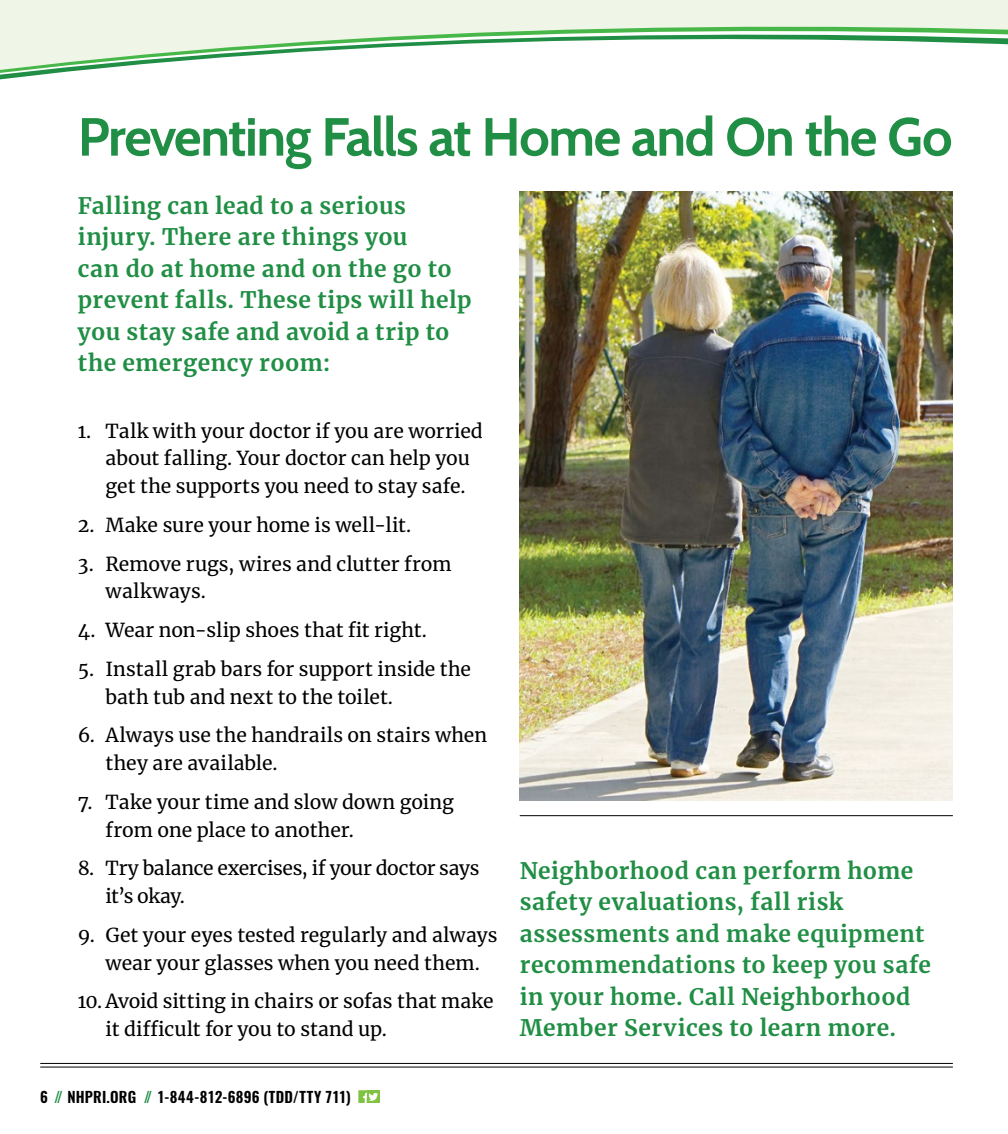
<style>
.page{position:relative;width:1008px;height:1134px;background:#fff}
.page>*{position:absolute;margin:0;border:0;box-sizing:border-box;transform-origin:0 0}
.t1{font:700 53.55px "Cabin";letter-spacing:-.025em;color:#208e44}
.body{font:700 22.75px/31.5px "Merriweather";letter-spacing:.025em;color:#208e44}
.t2{font:19.25px/27.7px "Merriweather";color:#000}
.t3{font:600 14.88px "Oswald";letter-spacing:.015em;color:#000}
.s1{color:#208e44}
</style>
<div class="page">
<hr style="left:520px;top:815px;width:433px;height:1px;background:#000">
<div style="left:367px;top:1090px;width:13px;height:13px;background:#80c342"></div>
<svg style="left:358px;top:1090px;width:20px;height:13px"></svg>
<hr style="left:40px;top:1063px;width:913px;height:1px;background:#000">
<hr style="left:40px;top:1067px;width:913px;height:1px;background:#000">
<img style="left:520px;top:272px;width:433px;height:528px">
<img style="left:519px;top:260px;width:434px;height:12px">
<svg style="left:0;top:0;width:1008px;height:256px"></svg>
<p class="t1" style="left:78px;top:95px;width:876px">Preventing Falls at Home and On the Go</p>
<p class="body" style="left:78px;top:189px;width:395px">Falling can lead to a serious injury. There are things you<br>can do at home and on the go to prevent falls. These tips will help you stay safe and avoid a trip to the emergency room:</p>
<p class="t2" style="left:106px;top:416px;width:379px;text-indent:-28px">1. Talk with your doctor if you are worried about falling. Your doctor can help you get the supports you need to stay safe.</p>
<p class="t2" style="left:78px;top:510px;width:335px">2. Make sure your home is well-lit.</p>
<p class="t2" style="left:106px;top:549px;width:347px;text-indent:-28px">3. Remove rugs, wires and clutter from walkways.</p>
<p class="t2" style="left:78px;top:616px;width:350px">4. Wear non-slip shoes that fit right.</p>
<p class="t2" style="left:106px;top:655px;width:367px;text-indent:-28px">5. Install grab bars for support inside the bath tub and next to the toilet.</p>
<p class="t2" style="left:106px;top:721px;width:383px;text-indent:-28px">6. Always use the handrails on stairs when they are available.</p>
<p class="t2" style="left:106px;top:788px;width:350px;text-indent:-28px">7. Take your time and slow down going from one place to another.</p>
<p class="t2" style="left:106px;top:854px;width:375px;text-indent:-28px">8. Try balance exercises, if your doctor says it’s okay.</p>
<p class="t2" style="left:78px;top:921px;width:421px;text-align:center">9. Get your eyes tested regularly and always wear your glasses when you need them.</p>
<p class="t2" style="left:106px;top:987px;width:390px;text-indent:-28px">10. Avoid sitting in chairs or sofas that make it difficult for you to stand up.</p>
<p class="t3" style="left:40px;top:1087px;width:312px">6 <span class="s1">//</span> NHPRI.ORG <span class="s1">//</span> 1-844-812-6896 (TDD/TTY 711)</p>
<p class="body" style="left:520px;top:854px;width:413px">Neighborhood can perform home safety evaluations, fall risk assessments and make equipment recommendations to keep you safe in your home. Call Neighborhood<br>Member Services to learn more.</p>
</div>
